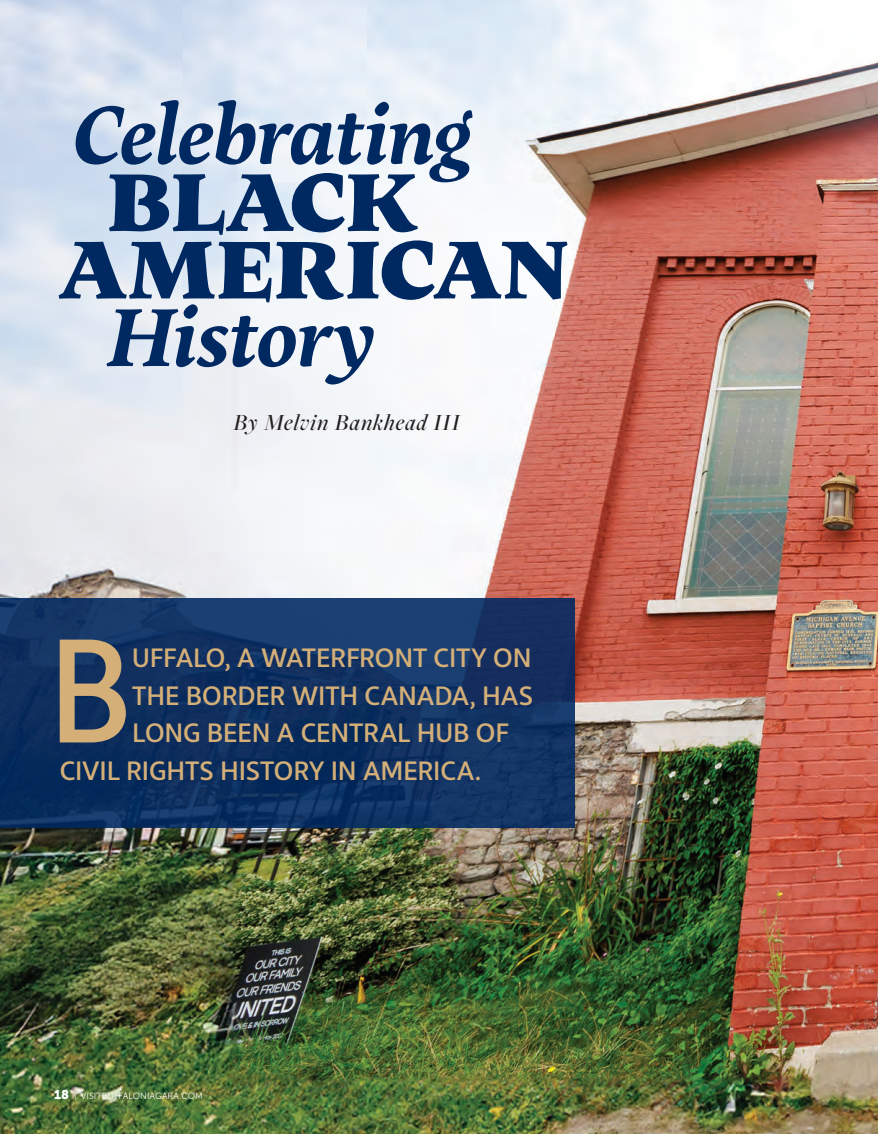
<style>
.page{position:relative;width:878px;height:1134px;background:#fff}
.page>*{position:absolute;margin:0;border:0;box-sizing:border-box;transform-origin:0 0}
.BodyCopy_Libertad10_11{font:500 158.4px "Libertad";color:#d4af78;scale:.91 1}
.BodyCopy_Libertad10_11-2{font:italic 700 85.5px "Maecenas";letter-spacing:-.025em;color:#002962}
.BodyCopy_Libertad10_11-3{font:900 85.5px "Maecenas";letter-spacing:-.025em;color:#002962}
.BodyCopy_Libertad10_11-4{font:500 28.5px "Libertad";letter-spacing:-.005em;color:#d4af78}
.BodyCopy_Libertad10_11-5{font:italic 500 24px "Freight Big Pro";letter-spacing:.035em;color:#231f20}
.t1{font:9px "Museo Sans 300";letter-spacing:.005em;color:#fff}
.s1{font-family:"Museo Sans 900";font-size:12.75px}
.s2{font-family:"Museo Sans 100"}
</style>
<div class="page">
<img style="left:0;top:0;width:878px;height:1134px">
<svg style="left:0;top:598px;width:574px;height:230px;background:#103162"></svg>
<p class="BodyCopy_Libertad10_11-2" style="left:72px;top:66px;width:401px">Celebrating</p>
<p class="BodyCopy_Libertad10_11-3" style="left:105px;top:124px;width:314px">BLACK</p>
<p class="BodyCopy_Libertad10_11-3" style="left:59px;top:192px;width:512px">AMERICAN</p>
<p class="BodyCopy_Libertad10_11-2" style="left:105px;top:268px;width:272px">History</p>
<p class="BodyCopy_Libertad10_11-5" style="left:233px;top:407px;width:228px">By Melvin Bankhead III</p>
<p class="BodyCopy_Libertad10_11" style="left:49px;top:589px;width:93px">B</p>
<p class="BodyCopy_Libertad10_11-4" style="left:132px;top:640px;width:401px">UFFALO, A WATERFRONT CITY ON</p>
<p class="BodyCopy_Libertad10_11-4" style="left:132px;top:677px;width:402px">THE BORDER WITH CANADA, HAS</p>
<p class="BodyCopy_Libertad10_11-4" style="left:132px;top:715px;width:378px">LONG BEEN A CENTRAL HUB OF</p>
<p class="BodyCopy_Libertad10_11-4" style="left:60px;top:752px;width:423px">CIVIL RIGHTS HISTORY IN AMERICA.</p>
<p class="t1" style="left:54px;top:1091px;width:150px"><span class="s1">18</span> <span class="s2">|</span> VISITBUFFALONIAGARA.COM</p>
</div>
